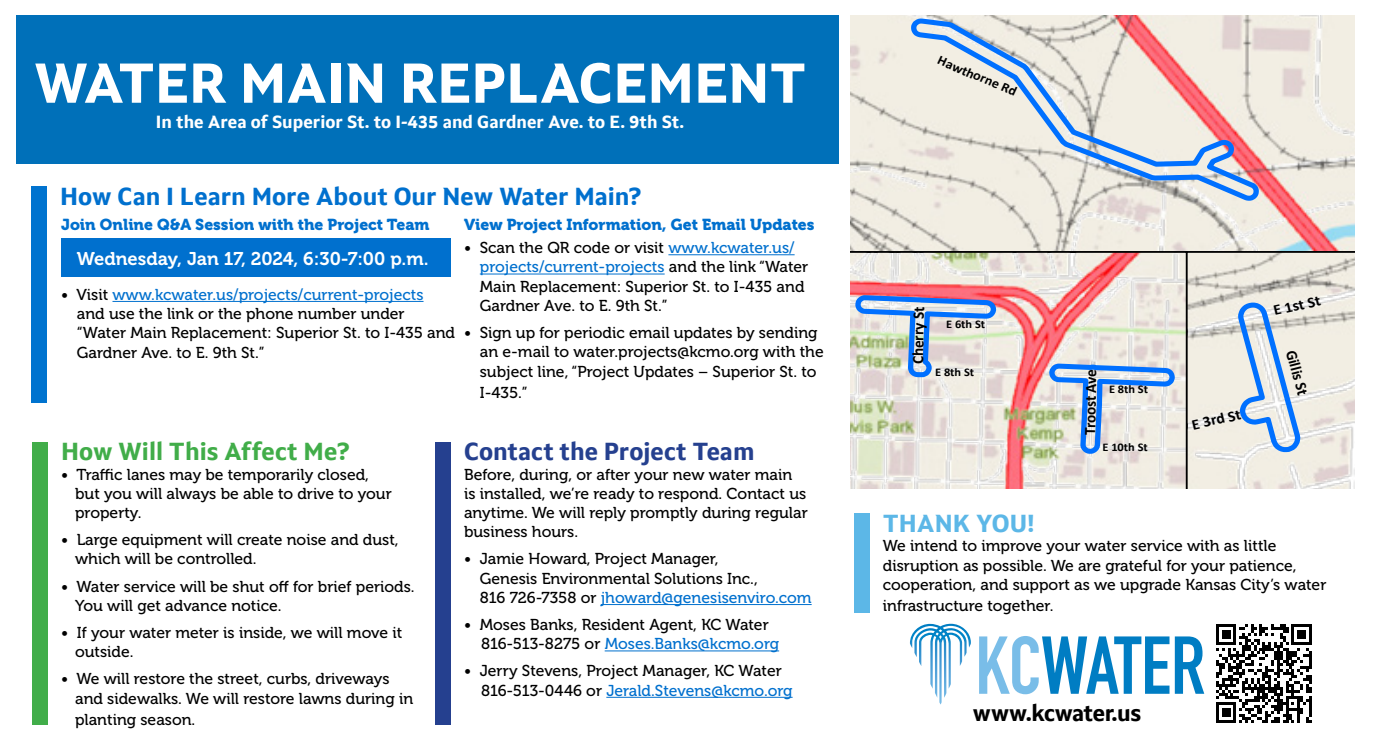
<style>
.page{position:relative;width:1386px;height:756px;background:#fff}
.page>*{position:absolute;margin:0;border:0;box-sizing:border-box;transform-origin:0 0}
.t1{font:700 56px "Setimo";color:#fff}
.t2{font:700 24.5px "Setimo";color:#0070ce}
.t3{font:700 24.5px "Setimo";color:#25408f}
.t4{font:700 24.5px "Setimo";color:#41ad49}
.t5{font:700 24.5px "Setimo";color:#5cb7e7}
.t6{font:700 22.75px "Setimo";letter-spacing:-.02em;color:#000}
.t7{font:18.38px "Museo 700";color:#fff}
.t8{font:700 17.5px "Setimo";color:#fff}
.t9{font:700 15.92px "Calibri";color:#000;scale:.95 1}
.t10{font:15.75px/19.2px "Museo 500";color:#000}
.t11{font:15.75px "Museo 900";color:#0070ce}
.t12{font:700 15.05px "Calibri";color:#000;scale:1.05 1}
.t13{font:700 13.47px "Calibri";color:#000;scale:1.04 1}
.t14{font:700 11.72px "Calibri";color:#000;scale:1.06 1}
.s1{color:#0070ce}
</style>
<div class="page">
<svg style="left:850px;top:15px;width:504px;height:236px;background:#e3dcd9"></svg>
<svg style="left:850px;top:251px;width:336px;height:238px;background:#dccece"></svg>
<svg style="left:1186px;top:251px;width:168px;height:238px;background:#dadcda"></svg>
<div style="left:16px;top:15px;width:822px;height:149px;background:#0070b9"></div>
<div style="left:31px;top:187px;width:16px;height:216px;background:#0073cf"></div>
<div style="left:854px;top:513px;width:16px;height:100px;background:#5cb7e7"></div>
<div style="left:32px;top:442px;width:16px;height:282px;background:#41ad49"></div>
<hr style="left:668px;top:254px;width:127px;height:1px;background:#0070ce">
<hr style="left:480px;top:274px;width:185px;height:1px;background:#0070ce">
<div style="left:61px;top:238px;width:390px;height:39px;background:#0070ce"></div>
<hr style="left:113px;top:301px;width:311px;height:1px;background:#0070ce">
<svg style="left:1216px;top:624px;width:96px;height:98px"></svg>
<div style="left:435px;top:442px;width:16px;height:282px;background:#25408f"></div>
<hr style="left:601px;top:604px;width:211px;height:1px;background:#0070ce">
<hr style="left:605px;top:651px;width:174px;height:1px;background:#0070ce">
<hr style="left:606px;top:697px;width:187px;height:1px;background:#0070ce">
<svg style="left:979px;top:636px;width:225px;height:58px"></svg>
<svg style="left:910px;top:624px;width:61px;height:81px"></svg>
<h1 class="t1" style="left:34px;top:49px;width:774px">WATER MAIN REPLACEMENT</h1>
<p class="t8" style="left:156px;top:111px;width:530px">In the Area of Superior St. to I-435 and Gardner Ave. to E. 9th St.</p>
<h2 class="t2" style="left:60px;top:182px;width:582px">How Can I Learn More About Our New Water Main?</h2>
<p class="t11" style="left:61px;top:215px;width:370px">Join Online Q&amp;A Session with the Project Team</p>
<p class="t7" style="left:77px;top:248px;width:353px">Wednesday, Jan 17, 2024, 6:30-7:00 p.m.</p>
<p class="t10" style="left:77px;top:285px;width:380px;text-indent:-16px">• Visit <span class="s1">www.kcwater.us/projects/current-projects </span>and use the link or the phone number under “Water Main Replacement: Superior St. to I-435 and Gardner Ave. to E. 9th St.”</p>
<p class="t11" style="left:464px;top:215px;width:352px">View Project Information, Get Email Updates</p>
<p class="t10" style="left:480px;top:238px;width:330px;text-indent:-16px">• Scan the QR code or visit <span class="s1">www.kcwater.us/ projects/current-projects</span> and the link “Water Main Replacement: Superior St. to I-435 and Gardner Ave. to E. 9th St.”</p>
<p class="t10" style="left:480px;top:323px;width:345px;text-indent:-16px">• Sign up for periodic email updates by sending an e-mail to water.projects@kcmo.org with the subject line, “Project Updates – Superior St. to</p>
<p class="t10" style="left:480px;top:383px;width:49px">I-435.”</p>
<h2 class="t4" style="left:61px;top:437px;width:290px">How Will This Affect Me?</h2>
<p class="t10" style="left:75px;top:465px;width:318px;text-indent:-14px">• Traffic lanes may be temporarily closed, but you will always be able to drive to your property.</p>
<p class="t10" style="left:75px;top:530px;width:325px;text-indent:-14px">• Large equipment will create noise and dust, which will be controlled.</p>
<p class="t10" style="left:75px;top:577px;width:341px;text-indent:-14px">• Water service will be shut off for brief periods.<br>You will get advance notice.</p>
<p class="t10" style="left:75px;top:623px;width:329px;text-indent:-14px">• If your water meter is inside, we will move it outside.</p>
<p class="t10" style="left:75px;top:670px;width:340px;text-indent:-14px">• We will restore the street, curbs, driveways and sidewalks. We will restore lawns during in</p>
<p class="t10" style="left:75px;top:710px;width:122px">planting season.</p>
<h2 class="t3" style="left:464px;top:437px;width:292px">Contact the Project Team</h2>
<p class="t10" style="left:464px;top:465px;width:345px">Before, during, or after your new water main is installed, we’re ready to respond. Contact us anytime. We will reply promptly during regular business hours.</p>
<p class="t10" style="left:480px;top:550px;width:333px;text-indent:-16px">• Jamie Howard, Project Manager,<br>Genesis Environmental Solutions Inc.,<br>816 726-7358 or <span class="s1">jhoward@genesisenviro.com</span></p>
<p class="t10" style="left:481px;top:615px;width:300px;text-indent:-17px">• Moses Banks, Resident Agent, KC Water<br>816-513-8275 or <span class="s1">Moses.Banks@kcmo.org</span></p>
<p class="t10" style="left:481px;top:662px;width:313px;text-indent:-17px">• Jerry Stevens, Project Manager, KC Water<br>816-513-0446 or <span class="s1">Jerald.Stevens@kcmo.org</span></p>
<p class="t13" style="left:942px;top:50px;width:83px;rotate:23deg">Hawthorne Rd</p>
<p class="t9" style="left:907px;top:364px;width:62px;rotate:-89deg">Cherry St</p>
<p class="t14" style="left:946px;top:316px;width:38px">E 6th St</p>
<p class="t14" style="left:935px;top:363px;width:38px">E 8th St</p>
<p class="t9" style="left:1079px;top:435px;width:71px;rotate:-89deg">Troost Ave</p>
<p class="t14" style="left:1109px;top:381px;width:38px">E 8th St</p>
<p class="t14" style="left:1102px;top:439px;width:44px">E 10th St</p>
<p class="t12" style="left:1190px;top:414px;width:49px;rotate:-12deg">E 3rd St</p>
<p class="t12" style="left:1272px;top:300px;width:47px;rotate:-12deg">E 1st St</p>
<p class="t9" style="left:1302px;top:347px;width:50px;rotate:74deg">Gillis St</p>
<h2 class="t5" style="left:883px;top:509px;width:153px">THANK YOU!</h2>
<p class="t10" style="left:883px;top:537px;width:445px">We intend to improve your water service with as little disruption as possible. We are grateful for your patience, cooperation, and support as we upgrade Kansas City’s water</p>
<p class="t10" style="left:883px;top:596px;width:172px">infrastructure together.</p>
<h3 class="t6" style="left:973px;top:699px;width:170px">www.kcwater.us</h3>
</div>
